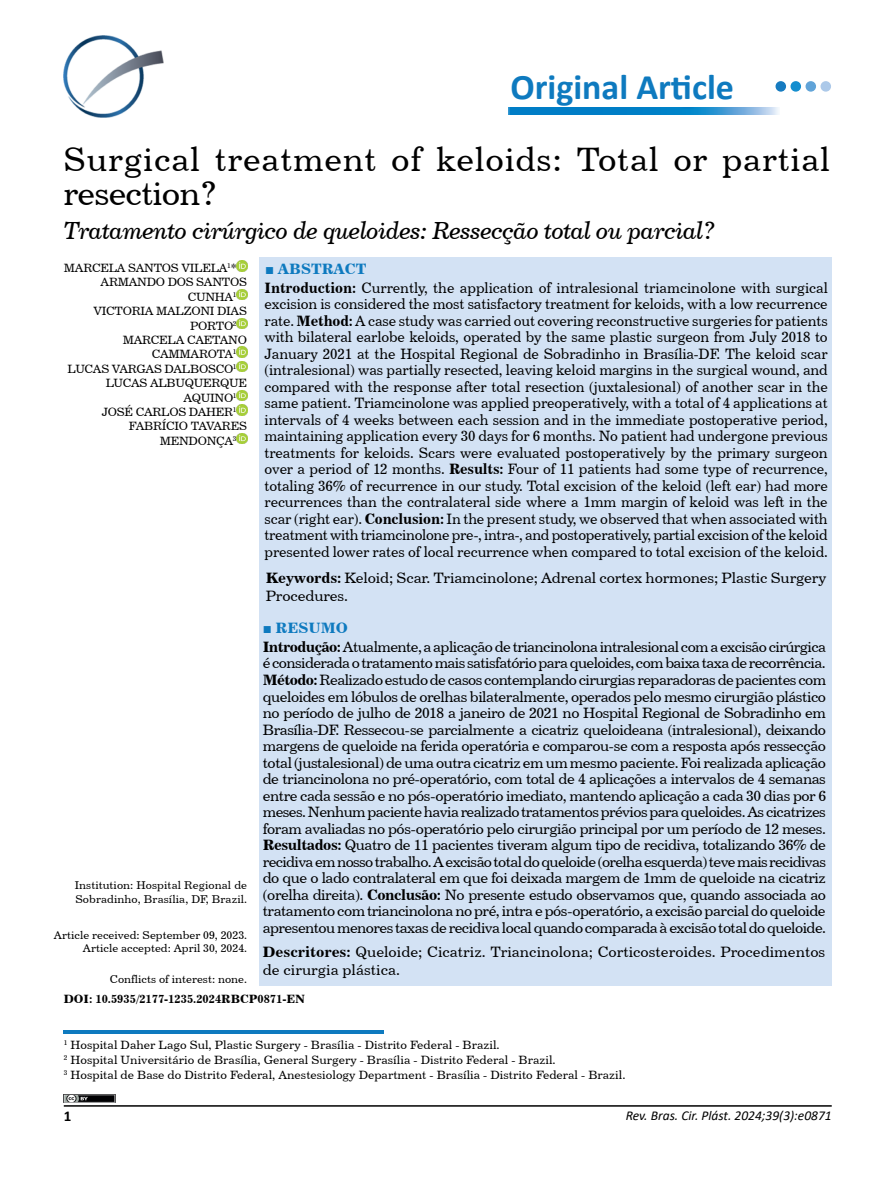
<style>
.page{position:relative;width:893px;height:1191px;background:#fff}
.page>*{position:absolute;margin:0;border:0;box-sizing:border-box;transform-origin:0 0}
.t1{font:700 36px "Calibri";color:#0e7abf}
.t2{font:33.75px/34.5px "Century 731 BT Roman A";letter-spacing:.02em;color:#000}
.t3{font:24.75px "Century 731 BT Italic A";letter-spacing:-.03em;color:#000}
.t4{font:15px/16.5px "Century 731 BT Roman A";letter-spacing:-.01em;color:#000}
.t5{font:15px/16.5px "Century 731 BT Roman A";letter-spacing:-.01em;color:#000;text-align:justify;scale:.95 1}
.t6{font:15px "Century 731 BT Bold A";color:#0e7abf}
.t7{font:700 15px "Calibri";color:#000}
.t8{font:italic 13.5px "Calibri";color:#000}
.t9{font:12px/15px "Century 731 BT Roman A";color:#000}
.t10{font:12px "Century 731 BT Roman A";letter-spacing:-.025em;color:#000}
.t11{font:12px "Century 731 BT Bold A";color:#000}
.t12{font:11.25px/13.5px "Century 731 BT Roman A";color:#000}
.s1{font-family:"Times New Roman";font-weight:700}
.s2{font-family:"Century 731 BT Bold A"}
</style>
<div class="page">
<hr style="left:64px;top:1105px;width:768px;height:1px;background:#000">
<svg style="left:236px;top:260px;width:11px;height:11px"></svg>
<svg style="left:236px;top:289px;width:11px;height:11px"></svg>
<svg style="left:236px;top:318px;width:11px;height:11px"></svg>
<svg style="left:236px;top:347px;width:11px;height:25px"></svg>
<svg style="left:236px;top:390px;width:11px;height:25px"></svg>
<svg style="left:236px;top:433px;width:11px;height:11px"></svg>
<img style="left:63px;top:36px;width:101px;height:81px">
<div style="left:259px;top:257px;width:572px;height:728px;background:#d3e2f4"></div>
<hr style="left:64px;top:1030px;width:320px;height:3px;background:#0e7abf">
<img style="left:64px;top:1094px;width:51px;height:9px">
<div style="left:776px;top:82px;width:9px;height:9px;background:#167bc0;border-radius:50%"></div>
<div style="left:776px;top:81px;width:10px;height:11px;border:2px solid #167bc0;border-radius:50%"></div>
<div style="left:791px;top:82px;width:9px;height:9px;background:#148ecf;border-radius:50%"></div>
<div style="left:791px;top:81px;width:10px;height:11px;border:2px solid #148ecf;border-radius:50%"></div>
<div style="left:806px;top:82px;width:9px;height:9px;background:#60a3d8;border-radius:50%"></div>
<div style="left:806px;top:81px;width:10px;height:11px;border:2px solid #61a4d8;border-radius:50%"></div>
<div style="left:821px;top:82px;width:9px;height:9px;background:#acc9e9;border-radius:50%"></div>
<div style="left:821px;top:81px;width:10px;height:11px;border:2px solid #acc9e9;border-radius:50%"></div>
<img style="left:508px;top:107px;width:271px;height:8px">
<h1 class="t1" style="left:510px;top:62px;width:225px">Original Article</h1>
<h2 class="t2" style="left:63px;top:141px;width:768px">Surgical treatment of keloids: Total or partial resection?</h2>
<h3 class="t3" style="left:63px;top:215px;width:654px">Tratamento cirúrgico de queloides: Ressecção total ou parcial?</h3>
<p class="t10" style="left:64px;top:260px;width:174px">MARCELA SANTOS VILELA<sup>1</sup>*</p>
<p class="t10" style="left:101px;top:275px;width:148px">ARMANDO DOS SANTOS</p>
<p class="t9" style="left:188px;top:289px;width:50px">CUNHA<sup>1</sup></p>
<p class="t10" style="left:94px;top:303px;width:155px">VICTORIA MALZONI DIAS</p>
<p class="t9" style="left:190px;top:318px;width:48px">PORTO<sup>2</sup></p>
<p class="t10" style="left:123px;top:332px;width:126px">MARCELA CAETANO</p>
<p class="t10" style="left:152px;top:347px;width:86px">CAMMAROTA<sup>1</sup></p>
<p class="t10" style="left:68px;top:361px;width:171px">LUCAS VARGAS DALBOSCO<sup>1</sup></p>
<p class="t10" style="left:106px;top:375px;width:143px">LUCAS ALBUQUERQUE</p>
<p class="t9" style="left:184px;top:390px;width:55px">AQUINO<sup>1</sup></p>
<p class="t10" style="left:102px;top:404px;width:136px">JOSÉ CARLOS DAHER<sup>1</sup></p>
<p class="t10" style="left:129px;top:419px;width:120px">FABRÍCIO TAVARES</p>
<p class="t10" style="left:160px;top:433px;width:78px">MENDONÇA<sup>3</sup></p>
<p class="t12" style="left:75px;top:878px;width:174px">Institution: Hospital Regional de<br>Sobradinho, Brasília, DF, Brazil.</p>
<p class="t12" style="left:54px;top:928px;width:195px;text-align:right">Article received: September 09, 2023.<br>Article accepted: April 30, 2024.</p>
<p class="t12" style="left:110px;top:971px;width:139px">Conflicts of interest: none.</p>
<p class="t6" style="left:265px;top:260px;width:103px"><span class="s1">■</span> ABSTRACT</p>
<p class="t5" style="left:265px;top:279px;width:595px"><span class="s2">Introduction:</span> Currently, the application of intralesional triamcinolone with surgical excision is considered the most satisfactory treatment for keloids, with a low recurrence rate. <span class="s2">Method:</span> A case study was carried out covering reconstructive surgeries for patients with bilateral earlobe keloids, operated by the same plastic surgeon from July 2018 to January 2021 at the Hospital Regional de Sobradinho in Brasília-DF. The keloid scar (intralesional) was partially resected, leaving keloid margins in the surgical wound, and compared with the response after total resection (juxtalesional) of another scar in the same patient. Triamcinolone was applied preoperatively, with a total of 4 applications at intervals of 4 weeks between each session and in the immediate postoperative period, maintaining application every 30 days for 6 months. No patient had undergone previous treatments for keloids. Scars were evaluated postoperatively by the primary surgeon over a period of 12 months. <span class="s2">Results:</span> Four of 11 patients had some type of recurrence, totaling 36% of recurrence in our study. Total excision of the keloid (left ear) had more recurrences than the contralateral side where a 1mm margin of keloid was left in the scar (right ear). <span class="s2">Conclusion:</span> In the present study, we observed that when associated with treatment with triamcinolone pre-, intra-, and postoperatively, partial excision of the keloid presented lower rates of local recurrence when compared to total excision of the keloid.</p>
<p class="t4" style="left:266px;top:569px;width:562px;line-height:18px"><span class="s2">Keywords:</span> Keloid; Scar. Triamcinolone; Adrenal cortex hormones; Plastic Surgery<br>Procedures.</p>
<p class="t6" style="left:263px;top:618px;width:87px"><span class="s1">■</span> RESUMO</p>
<p class="t4" style="left:263px;top:638px;width:565px;text-align:justify"><span class="s2">Introdução:</span> Atualmente, a aplicação de triancinolona intralesional com a excisão cirúrgica é considerada o tratamento mais satisfatório para queloides, com baixa taxa de recorrência.<br><span class="s2">Método:</span> Realizado estudo de casos contemplando cirurgias reparadoras de pacientes com queloides em lóbulos de orelhas bilateralmente, operados pelo mesmo cirurgião plástico no período de julho de 2018 a janeiro de 2021 no Hospital Regional de Sobradinho em Brasília-DF. Ressecou-se parcialmente a cicatriz queloideana (intralesional), deixando margens de queloide na ferida operatória e comparou-se com a resposta após ressecção total (justalesional) de uma outra cicatriz em um mesmo paciente. Foi realizada aplicação de triancinolona no pré-operatório, com total de 4 aplicações a intervalos de 4 semanas entre cada sessão e no pós-operatório imediato, mantendo aplicação a cada 30 dias por 6 meses. Nenhum paciente havia realizado tratamentos prévios para queloides. As cicatrizes foram avaliadas no pós-operatório pelo cirurgião principal por um período de 12 meses.<br><span class="s2">Resultados:</span> Quatro de 11 pacientes tiveram algum tipo de recidiva, totalizando 36% de recidiva em nosso trabalho. A excisão total do queloide (orelha esquerda) teve mais recidivas do que o lado contralateral em que foi deixada margem de 1mm de queloide na cicatriz (orelha direita). <span class="s2">Conclusão:</span> No presente estudo observamos que, quando associada ao tratamento com triancinolona no pré, intra e pós-operatório, a excisão parcial do queloide apresentou menores taxas de recidiva local quando comparada à excisão total do queloide.</p>
<p class="t4" style="left:263px;top:942px;width:564px;line-height:18px"><span class="s2">Descritores:</span> Queloide; Cicatriz. Triancinolona; Corticosteroides. Procedimentos de cirurgia plástica.</p>
<p class="t11" style="left:64px;top:991px;width:243px">DOI: 10.5935/2177-1235.2024RBCP0871-EN</p>
<p class="t9" style="left:64px;top:1037px;width:563px"><sup>1</sup> Hospital Daher Lago Sul, Plastic Surgery - Brasília - Distrito Federal - Brazil.<br><sup>2</sup> Hospital Universitário de Brasília, General Surgery - Brasília - Distrito Federal - Brazil.<br><sup>3</sup> Hospital de Base do Distrito Federal, Anestesiology Department - Brasília - Distrito Federal - Brazil.</p>
<p class="t7" style="left:64px;top:1105px;width:9px">1</p>
<p class="t8" style="left:626px;top:1106px;width:208px">Rev. Bras. Cir. Plást. 2024;39(3):e0871</p>
</div>
